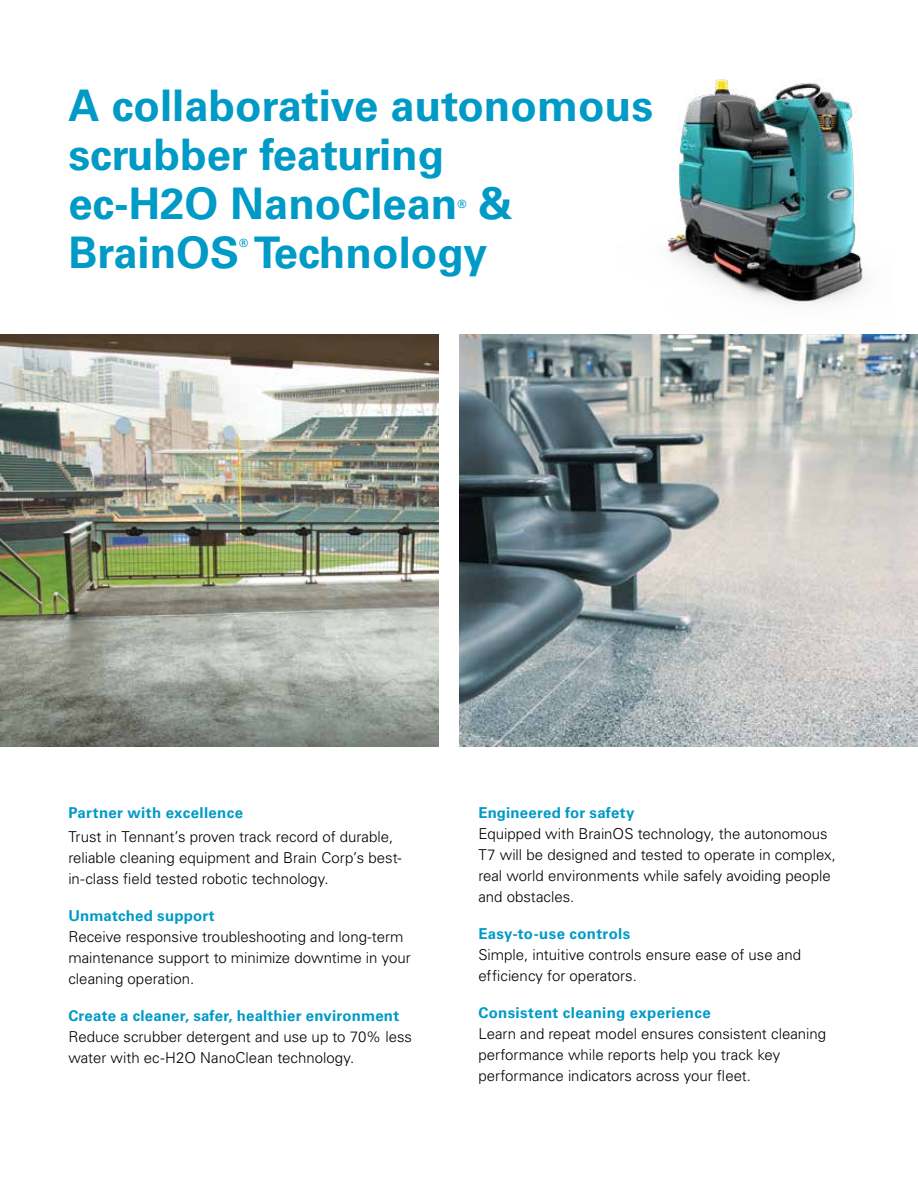
<style>
.page{position:relative;width:918px;height:1188px;background:#fff}
.page>*{position:absolute;margin:0;border:0;box-sizing:border-box;transform-origin:0 0}
.t1{font:700 43.5px/49.2px "Univers LT Std";color:#009ac7}
.t2{font:300 15px/21px "Univers LT Std";color:#000}
.t3{font:700 15px "Univers LT Std";letter-spacing:.02em;color:#009ac7}
.t4{font:700 11.4px "Univers LT Std";color:#009ac7}
</style>
<div class="page">
<img style="left:0;top:335px;width:439px;height:411px">
<img style="left:459px;top:335px;width:459px;height:411px">
<img style="left:667px;top:79px;width:198px;height:226px">
<h1 class="t1" style="left:68px;top:81px;width:586px">A collaborative autonomous scrubber featuring<br>ec-H2O NanoClean</h1>
<h1 class="t1" style="left:68px;top:179px;width:446px;text-indent:410px">&amp;<br>BrainOS Technology</h1>
<p class="t4" style="left:458px;top:197px;width:11px">®</p>
<p class="t4" style="left:239px;top:236px;width:11px">®</p>
<p class="t3" style="left:68px;top:804px;width:176px">Partner with excellence</p>
<p class="t2" style="left:68px;top:826px;width:335px">Trust in Tennant’s proven track record of durable, reliable cleaning equipment and Brain Corp’s best&shy;in-class field tested robotic technology.</p>
<p class="t3" style="left:68px;top:907px;width:148px">Unmatched support</p>
<p class="t2" style="left:68px;top:926px;width:344px">Receive responsive troubleshooting and long-term maintenance support to minimize downtime in your cleaning operation.</p>
<p class="t3" style="left:68px;top:1007px;width:332px">Create a cleaner, safer, healthier environment</p>
<p class="t2" style="left:68px;top:1027px;width:345px">Reduce scrubber detergent and use up to 70% less water with ec-H2O NanoClean technology.</p>
<p class="t3" style="left:478px;top:804px;width:158px">Engineered for safety</p>
<p class="t2" style="left:478px;top:823px;width:359px">Equipped with BrainOS technology, the autonomous T7 will be designed and tested to operate in complex, real world environments while safely avoiding people and obstacles.</p>
<p class="t3" style="left:478px;top:925px;width:153px">Easy-to-use controls</p>
<p class="t2" style="left:478px;top:944px;width:324px">Simple, intuitive controls ensure ease of use and efficiency for operators.</p>
<p class="t3" style="left:478px;top:1004px;width:234px">Consistent cleaning experience</p>
<p class="t2" style="left:478px;top:1023px;width:349px">Learn and repeat model ensures consistent cleaning performance while reports help you track key performance indicators across your fleet.</p>
</div>
